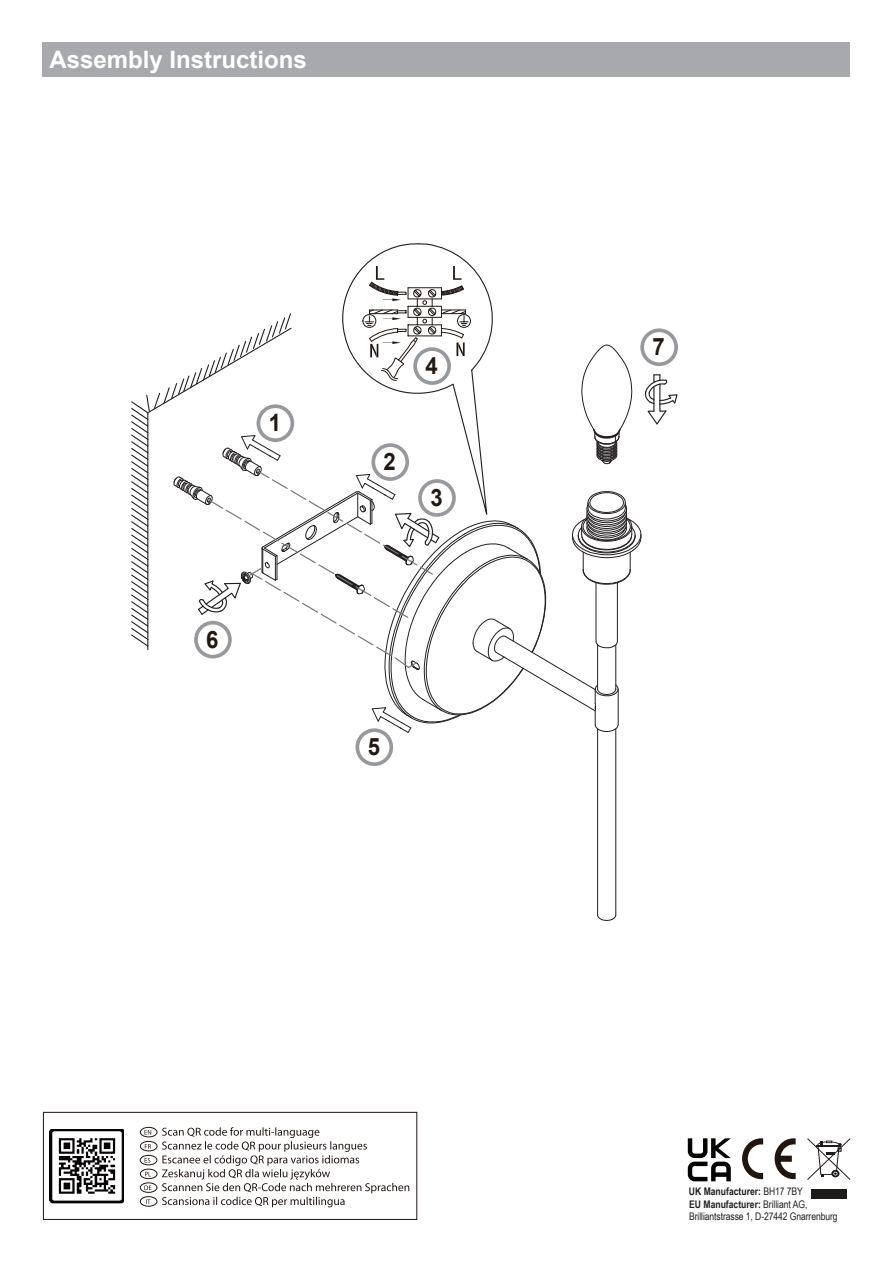
<style>
.page{position:relative;width:893px;height:1263px;background:#fff}
.page>*{position:absolute;margin:0;border:0;box-sizing:border-box;transform-origin:0 0}
.t1{font:700 24px "Arial";color:#fff}
.t2{font:700 24px "Arial";color:#211814;scale:.92 1}
.t3{font:10.5px/12px "Arial Narrow";letter-spacing:-.01em;color:#231f20}
.t4{font:700 10.5px "Arial Narrow";color:#231f20}
.s1{font-weight:400}
.s2{font-weight:700}
</style>
<div class="page">
<div style="left:43px;top:43px;width:807px;height:34px;background:#a8a9ad"></div>
<svg style="left:597px;top:915px;width:19px;height:6px"></svg>
<hr style="left:615px;top:729px;width:1px;height:186px;background:#231f20">
<hr style="left:597px;top:729px;width:1px;height:186px;background:#231f20">
<svg style="left:131px;top:243px;width:547px;height:523px"></svg>
<svg style="left:807px;top:1138px;width:43px;height:42px"></svg>
<div style="left:811px;top:1190px;width:36px;height:9px;background:#201b1b"></div>
<svg style="left:162px;top:1127px;width:247px;height:80px"></svg>
<div style="left:140px;top:1127px;width:17px;height:10px;border:1px solid #211512;border-radius:50%"></div>
<svg style="left:144px;top:1130px;width:7px;height:4px"></svg>
<div style="left:140px;top:1182px;width:17px;height:10px;border:1px solid #211512;border-radius:50%"></div>
<svg style="left:144px;top:1185px;width:7px;height:5px"></svg>
<div style="left:140px;top:1141px;width:17px;height:10px;border:1px solid #211512;border-radius:50%"></div>
<svg style="left:145px;top:1144px;width:6px;height:5px"></svg>
<div style="left:140px;top:1196px;width:17px;height:10px;border:1px solid #211512;border-radius:50%"></div>
<svg style="left:146px;top:1199px;width:5px;height:5px"></svg>
<div style="left:140px;top:1155px;width:17px;height:10px;border:1px solid #211512;border-radius:50%"></div>
<svg style="left:145px;top:1158px;width:5px;height:5px"></svg>
<div style="left:140px;top:1169px;width:17px;height:10px;border:1px solid #211512;border-radius:50%"></div>
<svg style="left:145px;top:1172px;width:6px;height:4px"></svg>
<div style="left:43px;top:1112px;width:374px;height:108px;border:1px solid #211512"></div>
<img style="left:50px;top:1129px;width:74px;height:75px">
<svg style="left:742px;top:1138px;width:21px;height:41px"></svg>
<svg style="left:775px;top:1138px;width:21px;height:41px"></svg>
<svg style="left:688px;top:1138px;width:43px;height:43px"></svg>
<h1 class="t1" style="left:50px;top:43px;width:259px">Assembly Instructions</h1>
<h1 class="t2" style="left:269px;top:407px;width:15px">1</h1>
<h1 class="t2" style="left:206px;top:623px;width:15px">6</h1>
<h1 class="t2" style="left:425px;top:350px;width:15px">4</h1>
<h1 class="t2" style="left:384px;top:446px;width:15px">2</h1>
<h1 class="t2" style="left:430px;top:481px;width:15px">3</h1>
<h1 class="t2" style="left:368px;top:731px;width:15px">5</h1>
<h1 class="t2" style="left:652px;top:331px;width:15px">7</h1>
<p class="t4" style="left:689px;top:1184px;width:116px">UK Manufacturer: <span class="s1">BH17 7BY</span></p>
<p class="t3" style="left:689px;top:1198px;width:150px"><span class="s2">EU Manufacturer:</span> Brilliant AG,<br>Brilliantstrasse 1, D-27442 Gnarrenburg</p>
</div>
